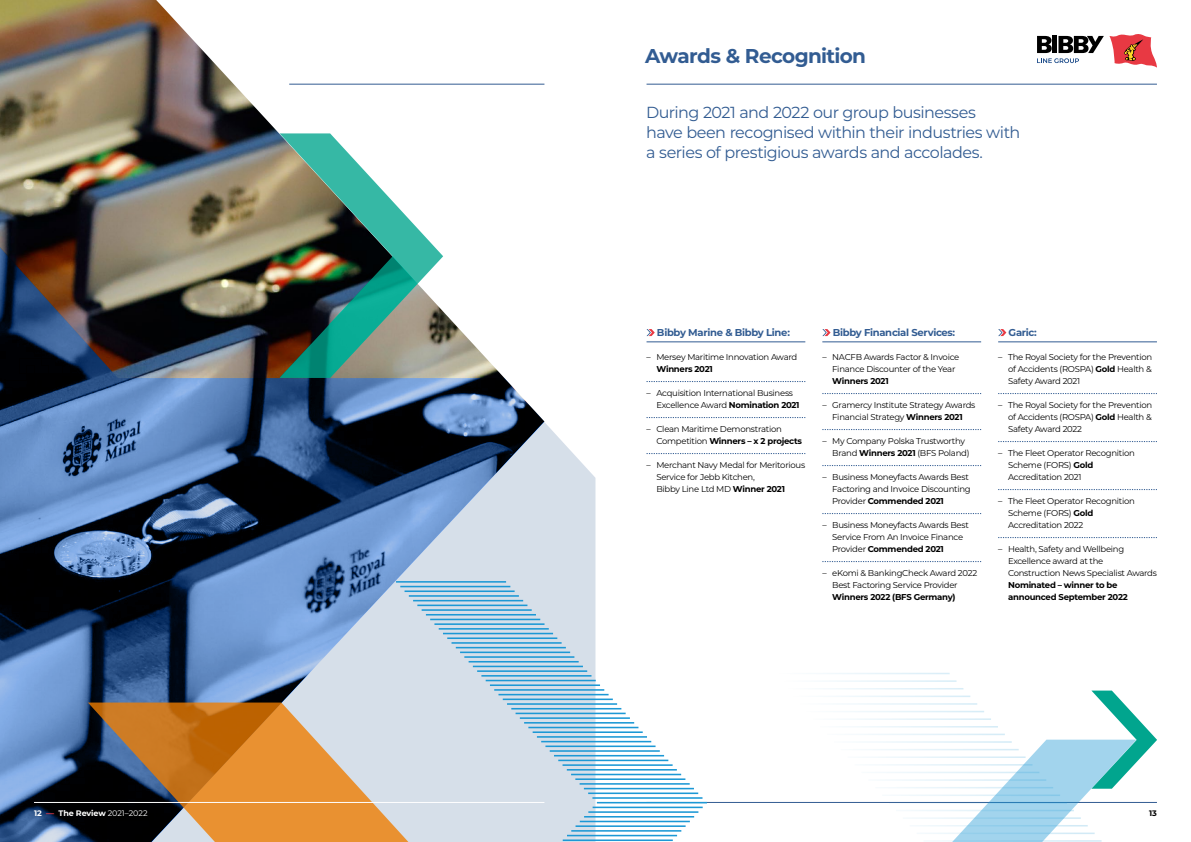
<style>
.page{position:relative;width:1191px;height:842px;background:#fff}
.page>*{position:absolute;margin:0;border:0;box-sizing:border-box;transform-origin:0 0}
.t1{font:700 20px "Montserrat";letter-spacing:-.035em;color:#325c92}
.Quote_2{font:16px/20px "Montserrat";letter-spacing:-.035em;color:#325c92}
.Text_1{font:700 10px "Montserrat";letter-spacing:-.03em;color:#325c92}
.Text_1-2{font:8.5px/12px "Montserrat";letter-spacing:-.03em;color:#000}
.Folios{font:700 8px "Montserrat";letter-spacing:-.01em;color:#fff}
.t2{font:700 8px "Montserrat";color:#000}
.s1{font-weight:700}
.s2{color:#e83943}
.s3{font-weight:400}
</style>
<div class="page">
<hr style="left:646px;top:802px;width:511px;height:1px;background:#325c92">
<img style="left:0;top:0;width:544px;height:237px">
<svg style="left:0;top:237px;width:595px;height:605px;background:#70839c"></svg>
<img style="left:279px;top:133px;width:164px;height:245px">
<svg style="left:88px;top:702px;width:619px;height:140px;background:#c8b29a"></svg>
<hr style="left:396px;top:581px;width:110px;height:2px;background:#1c98d5">
<hr style="left:400px;top:586px;width:110px;height:1px;background:#1c98d5">
<hr style="left:404px;top:590px;width:110px;height:2px;background:#1c98d5">
<hr style="left:409px;top:595px;width:110px;height:2px;background:#1c98d5">
<hr style="left:413px;top:600px;width:110px;height:1px;background:#1c98d5">
<hr style="left:417px;top:605px;width:110px;height:1px;background:#1c98d5">
<hr style="left:421px;top:609px;width:111px;height:2px;background:#1c98d5">
<hr style="left:426px;top:614px;width:110px;height:1px;background:#1c98d5">
<hr style="left:430px;top:619px;width:110px;height:1px;background:#1c98d5">
<hr style="left:434px;top:623px;width:110px;height:2px;background:#1c98d5">
<hr style="left:439px;top:628px;width:110px;height:2px;background:#1c98d5">
<hr style="left:443px;top:633px;width:110px;height:1px;background:#1c98d5">
<hr style="left:447px;top:637px;width:110px;height:2px;background:#1c98d5">
<hr style="left:451px;top:642px;width:110px;height:2px;background:#1c98d5">
<hr style="left:456px;top:647px;width:110px;height:1px;background:#1c98d5">
<hr style="left:460px;top:651px;width:110px;height:2px;background:#1c98d5">
<hr style="left:464px;top:656px;width:110px;height:2px;background:#1c98d5">
<hr style="left:468px;top:661px;width:110px;height:1px;background:#1c98d5">
<hr style="left:473px;top:666px;width:110px;height:1px;background:#1c98d5">
<hr style="left:477px;top:670px;width:110px;height:2px;background:#1c98d5">
<hr style="left:481px;top:675px;width:110px;height:2px;background:#1c98d5">
<hr style="left:486px;top:680px;width:110px;height:1px;background:#1c98d5">
<hr style="left:490px;top:684px;width:110px;height:2px;background:#1c98d5">
<hr style="left:494px;top:689px;width:110px;height:2px;background:#1c98d5">
<hr style="left:498px;top:694px;width:110px;height:1px;background:#1c98d5">
<hr style="left:503px;top:698px;width:110px;height:2px;background:#1c98d5">
<hr style="left:507px;top:703px;width:110px;height:2px;background:#1c98d5">
<hr style="left:511px;top:708px;width:110px;height:1px;background:#1c98d5">
<hr style="left:515px;top:713px;width:110px;height:1px;background:#1c98d5">
<hr style="left:520px;top:717px;width:110px;height:2px;background:#1c98d5">
<hr style="left:524px;top:722px;width:110px;height:2px;background:#1c98d5">
<hr style="left:528px;top:727px;width:110px;height:1px;background:#1c98d5">
<hr style="left:532px;top:731px;width:110px;height:2px;background:#1c98d5">
<hr style="left:537px;top:736px;width:110px;height:2px;background:#1c98d5">
<hr style="left:541px;top:741px;width:110px;height:1px;background:#1c98d5">
<hr style="left:545px;top:745px;width:110px;height:2px;background:#1c98d5">
<hr style="left:550px;top:750px;width:110px;height:2px;background:#1c98d5">
<hr style="left:554px;top:755px;width:110px;height:1px;background:#1c98d5">
<hr style="left:558px;top:760px;width:110px;height:1px;background:#1c98d5">
<hr style="left:563px;top:839px;width:110px;height:2px;background:#1c98d5">
<hr style="left:562px;top:764px;width:110px;height:2px;background:#1c98d5">
<hr style="left:567px;top:835px;width:110px;height:1px;background:#1c98d5">
<hr style="left:567px;top:769px;width:110px;height:1px;background:#1c98d5">
<hr style="left:571px;top:830px;width:110px;height:2px;background:#1c98d5">
<hr style="left:571px;top:774px;width:110px;height:1px;background:#1c98d5">
<hr style="left:575px;top:825px;width:110px;height:2px;background:#1c98d5">
<hr style="left:575px;top:778px;width:110px;height:2px;background:#1c98d5">
<hr style="left:580px;top:821px;width:110px;height:1px;background:#1c98d5">
<hr style="left:579px;top:783px;width:110px;height:2px;background:#1c98d5">
<hr style="left:584px;top:816px;width:110px;height:1px;background:#1c98d5">
<hr style="left:584px;top:788px;width:110px;height:1px;background:#1c98d5">
<hr style="left:588px;top:811px;width:110px;height:2px;background:#1c98d5">
<hr style="left:588px;top:792px;width:110px;height:2px;background:#1c98d5">
<hr style="left:592px;top:807px;width:110px;height:1px;background:#1c98d5">
<hr style="left:592px;top:797px;width:110px;height:2px;background:#1c98d5">
<hr style="left:597px;top:802px;width:110px;height:1px;background:#1c98d5">
<hr style="left:771px;top:673px;width:178px;height:1px;background:#1c98d5">
<hr style="left:778px;top:680px;width:178px;height:2px;background:#1c98d5">
<hr style="left:785px;top:688px;width:178px;height:1px;background:#1c98d5">
<hr style="left:646px;top:342px;width:159px;height:1px;background:#325c92">
<svg style="left:646px;top:381px;width:159px;height:1px"></svg>
<svg style="left:646px;top:417px;width:159px;height:1px"></svg>
<svg style="left:646px;top:453px;width:159px;height:1px"></svg>
<svg style="left:646px;top:329px;width:9px;height:7px"></svg>
<hr style="left:822px;top:342px;width:159px;height:1px;background:#325c92">
<svg style="left:822px;top:393px;width:159px;height:1px"></svg>
<svg style="left:822px;top:429px;width:159px;height:1px"></svg>
<svg style="left:822px;top:465px;width:159px;height:1px"></svg>
<svg style="left:822px;top:513px;width:159px;height:1px"></svg>
<svg style="left:822px;top:561px;width:159px;height:1px"></svg>
<svg style="left:822px;top:329px;width:8px;height:7px"></svg>
<hr style="left:998px;top:342px;width:159px;height:1px;background:#325c92">
<svg style="left:998px;top:393px;width:159px;height:1px"></svg>
<svg style="left:998px;top:441px;width:159px;height:1px"></svg>
<svg style="left:998px;top:489px;width:159px;height:1px"></svg>
<svg style="left:998px;top:537px;width:159px;height:1px"></svg>
<svg style="left:998px;top:329px;width:8px;height:7px"></svg>
<svg style="left:837px;top:690px;width:320px;height:152px"></svg>
<hr style="left:646px;top:84px;width:511px;height:1px;background:#325c92">
<svg style="left:1037px;top:36px;width:66px;height:27px"></svg>
<svg style="left:1109px;top:34px;width:48px;height:34px"></svg>
<hr style="left:34px;top:802px;width:510px;height:1px;background:#fff">
<hr style="left:289px;top:84px;width:255px;height:1px;background:#325c92">
<h1 class="t1" style="left:645px;top:42px;width:222px">Awards &amp; Recognition</h1>
<p class="Quote_2" style="left:646px;top:102px;width:376px">During 2021 and 2022 our group businesses<br>have been recognised within their industries with a series of prestigious awards and accolades.</p>
<p class="Text_1" style="left:657px;top:325px;width:134px">Bibby Marine &amp; Bibby Line:</p>
<p class="Text_1-2" style="left:656px;top:351px;width:142px;text-indent:-10px">– Mersey Maritime Innovation Award<br><span class="s1">Winners 2021</span></p>
<p class="Text_1-2" style="left:656px;top:387px;width:145px;text-indent:-10px">– Acquisition International Business<br>Excellence Award <span class="s1">Nomination 2021</span></p>
<p class="Text_1-2" style="left:656px;top:423px;width:147px;text-indent:-10px">– Clean Maritime Demonstration<br>Competition <span class="s1">Winners – x 2 projects</span></p>
<p class="Text_1-2" style="left:656px;top:459px;width:150px;text-indent:-10px">– Merchant Navy Medal for Meritorious<br>Service for Jebb Kitchen,<br>Bibby Line Ltd MD <span class="s1">Winner 2021</span></p>
<p class="Text_1" style="left:832px;top:325px;width:124px">Bibby Financial Services:</p>
<p class="Text_1-2" style="left:832px;top:351px;width:128px;text-indent:-10px">– NACFB Awards Factor &amp; Invoice<br>Finance Discounter of the Year<br><span class="s1">Winners 2021</span></p>
<p class="Text_1-2" style="left:822px;top:399px;width:155px;text-align:center">– Gramercy Institute Strategy Awards<br>Financial Strategy <span class="s1">Winners 2021</span></p>
<p class="Text_1-2" style="left:832px;top:435px;width:139px;text-indent:-10px">– My Company Polska Trustworthy<br>Brand <span class="s1">Winners 2021</span> (BFS Poland)</p>
<p class="Text_1-2" style="left:832px;top:471px;width:140px;text-indent:-10px">– Business Moneyfacts Awards Best<br>Factoring and Invoice Discounting<br>Provider <span class="s1">Commended 2021</span></p>
<p class="Text_1-2" style="left:832px;top:519px;width:138px;text-indent:-10px">– Business Moneyfacts Awards Best<br>Service From An Invoice Finance<br>Provider <span class="s1">Commended 2021</span></p>
<p class="Text_1-2" style="left:832px;top:567px;width:146px;text-indent:-10px">– eKomi &amp; BankingCheck Award 2022<br>Best Factoring Service Provider<br><span class="s1">Winners 2022 (BFS Germany)</span></p>
<p class="Text_1" style="left:1008px;top:325px;width:30px">Garic:</p>
<p class="Text_1-2" style="left:1008px;top:351px;width:146px;text-align:justify;text-indent:-10px">– The Royal Society for the Prevention of Accidents (ROSPA) <span class="s1">Gold</span> Health &amp; Safety Award 2021</p>
<p class="Text_1-2" style="left:1008px;top:399px;width:146px;text-align:justify;text-indent:-10px">– The Royal Society for the Prevention of Accidents (ROSPA) <span class="s1">Gold</span> Health &amp; Safety Award 2022</p>
<p class="Text_1-2" style="left:1008px;top:447px;width:128px;text-indent:-10px">– The Fleet Operator Recognition<br>Scheme (FORS) <span class="s1">Gold<br></span>Accreditation 2021</p>
<p class="Text_1-2" style="left:1008px;top:495px;width:128px;text-indent:-10px">– The Fleet Operator Recognition<br>Scheme (FORS) <span class="s1">Gold<br></span>Accreditation 2022</p>
<p class="Text_1-2" style="left:1008px;top:543px;width:150px;text-indent:-10px">– Health, Safety and Wellbeing<br>Excellence award at the<br>Construction News Specialist Awards<br><span class="s1">Nominated – winner to be announced September 2022</span></p>
<p class="Folios" style="left:34px;top:807px;width:115px">12 <span class="s2">—</span> The Review <span class="s3">2021–2022</span></p>
<p class="t2" style="left:1149px;top:807px;width:9px">13</p>
</div>
